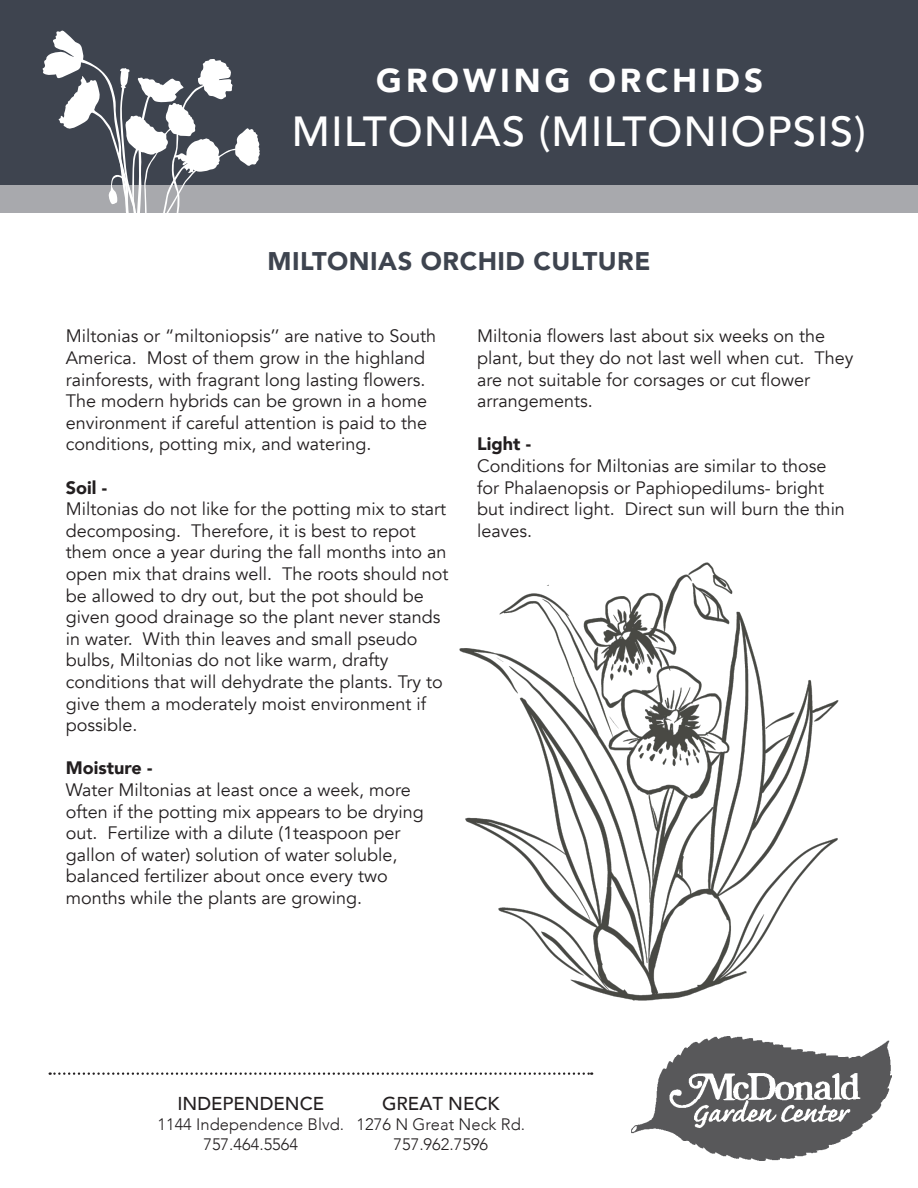
<style>
.page{position:relative;width:918px;height:1188px;background:#fff}
.page>*{position:absolute;margin:0;border:0;box-sizing:border-box;transform-origin:0 0}
.Title_1{font:500 42px "Avenir";letter-spacing:.025em;color:#fff}
.t1{font:900 33.15px "Avenir";letter-spacing:.12em;color:#fff}
.Body_Text{font:900 25.5px "Avenir";letter-spacing:.02em;color:#3e444f}
.t2{font:500 18.6px "Avenir";color:#231f20}
.Body_Text-2{font:18px/21.6px "Avenir";color:#231f20}
.Body_Text-3{font:900 18px "Avenir";color:#231f20}
.address{font:300 16.5px/19.8px "Avenir";color:#231f20;text-align:center}
</style>
<div class="page">
<div style="left:0;top:0;width:918px;height:186px;background:#3e444f"></div>
<div style="left:0;top:185px;width:918px;height:27px;background:#a8a9ad"></div>
<svg style="left:42px;top:30px;width:218px;height:183px"></svg>
<img style="left:631px;top:1040px;width:260px;height:120px">
<svg style="left:50px;top:1072px;width:542px;height:3px"></svg>
<img style="left:459px;top:562px;width:395px;height:487px">
<p class="t1" style="left:376px;top:52px;width:388px">GROWING ORCHIDS</p>
<p class="Title_1" style="left:292px;top:95px;width:575px">MILTONIAS (MILTONIOPSIS)</p>
<p class="Body_Text" style="left:268px;top:239px;width:384px">MILTONIAS ORCHID CULTURE</p>
<p class="Body_Text-2" style="left:66px;top:326px;width:372px">Miltonias or “miltoniopsis’’ are native to South America. Most of them grow in the highland rainforests, with fragrant long lasting flowers.<br>The modern hybrids can be grown in a home environment if careful attention is paid to the conditions, potting mix, and watering.</p>
<p class="Body_Text-3" style="left:66px;top:472px;width:43px">Soil -</p>
<p class="Body_Text-2" style="left:66px;top:499px;width:384px">Miltonias do not like for the potting mix to start decomposing. Therefore, it is best to repot them once a year during the fall months into an open mix that drains well. The roots should not be allowed to dry out, but the pot should be given good drainage so the plant never stands in water. With thin leaves and small pseudo bulbs, Miltonias do not like warm, drafty conditions that will dehydrate the plants. Try to give them a moderately moist environment if possible.</p>
<p class="Body_Text-3" style="left:66px;top:753px;width:88px">Moisture -</p>
<p class="Body_Text-2" style="left:66px;top:779px;width:359px">Water Miltonias at least once a week, more often if the potting mix appears to be drying out. Fertilize with a dilute (1teaspoon per gallon of water) solution of water soluble, balanced fertilizer about once every two months while the plants are growing.</p>
<p class="Body_Text-2" style="left:477px;top:326px;width:378px">Miltonia flowers last about six weeks on the plant, but they do not last well when cut. They are not suitable for corsages or cut flower arrangements.</p>
<p class="Body_Text-3" style="left:477px;top:429px;width:55px">Light -</p>
<p class="Body_Text-2" style="left:477px;top:455px;width:369px">Conditions for Miltonias are similar to those for Phalaenopsis or Paphiopedilums- bright but indirect light. Direct sun will burn the thin leaves.</p>
<p class="t2" style="left:177px;top:1088px;width:148px">INDEPENDENCE</p>
<p class="address" style="left:157px;top:1115px;width:188px">1144 Independence Blvd.<br>757.464.5564</p>
<p class="t2" style="left:382px;top:1088px;width:119px">GREAT NECK</p>
<p class="address" style="left:357px;top:1115px;width:170px">1276 N Great Neck Rd.<br>757.962.7596</p>
</div>
